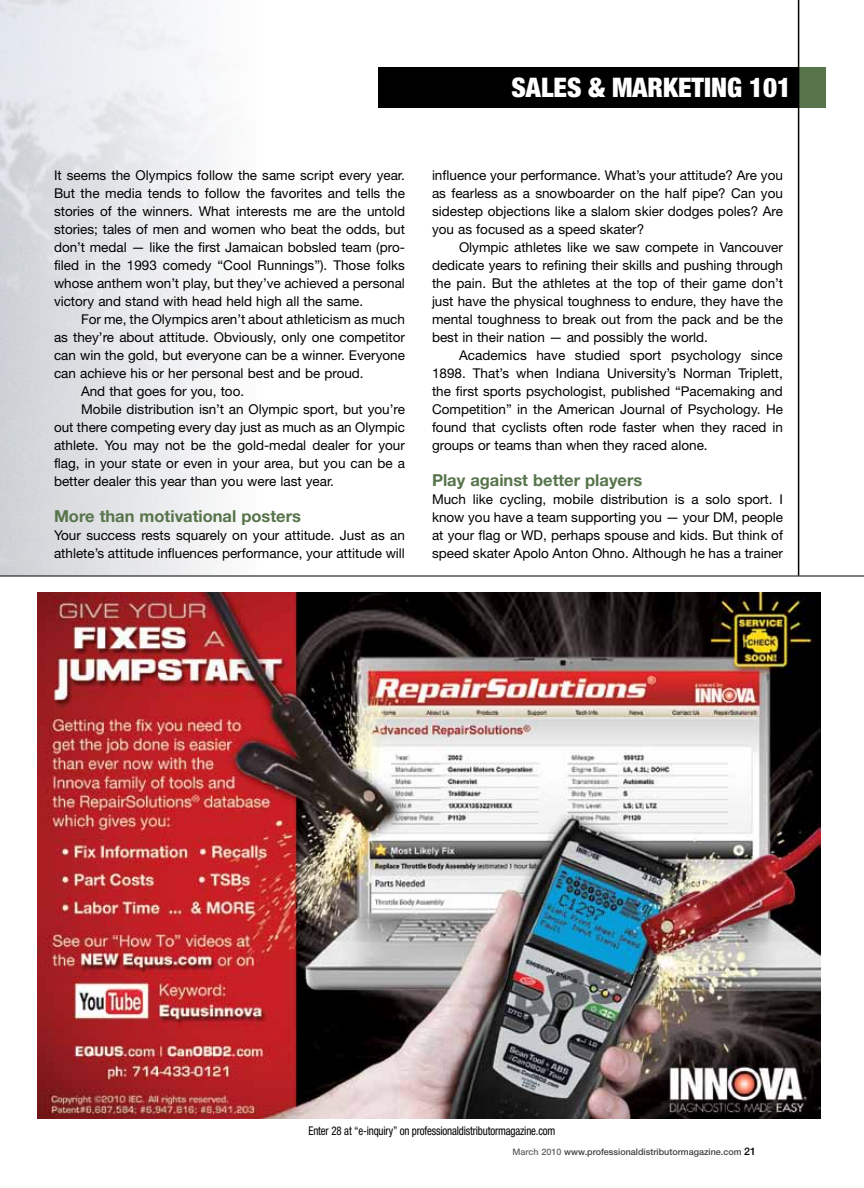
<style>
.page{position:relative;width:864px;height:1188px;background:#fff}
.page>*{position:absolute;margin:0;border:0;box-sizing:border-box;transform-origin:0 0}
.t1{font:900 condensed 27px "Helvetica Neue LT Std";color:#fff}
.t2{font:700 16.5px "Helvetica Neue LT Std";color:#57744b}
.t3{font:13.5px/18px "Helvetica Neue LT Std";color:#000;text-align:justify}
.t4{font:condensed 12px "Helvetica Neue LT Std";letter-spacing:-.015em;color:#000;scale:.91 1}
.t5{font:500 9px "Helvetica Neue LT Std";color:#414042}
.s1{color:#636466}
.s2{font-size:10.5px;color:#000}
</style>
<div class="page">
<div style="left:799px;top:68px;width:27px;height:40px;background:#57744b"></div>
<div style="left:378px;top:68px;width:420px;height:40px;background:#000"></div>
<img style="left:0;top:0;width:335px;height:576px">
<hr style="left:798px;top:0;width:1px;height:576px;background:#000">
<img style="left:37px;top:592px;width:784px;height:527px">
<hr style="left:0;top:576px;width:864px;height:1px;background:#000">
<h1 class="t1" style="left:511px;top:71px;width:281px">SALES &amp; MARKETING 101</h1>
<p class="t3" style="left:54px;top:166px;width:353px">It seems the Olympics follow the same script every year.<br>But the media tends to follow the favorites and tells the stories of the winners. What interests me are the untold stories; tales of men and women who beat the odds, but don’t medal — like the first Jamaican bobsled team (pro&shy;filed in the 1993 comedy “Cool Runnings”). Those folks whose anthem won’t play, but they’ve achieved a personal victory and stand with head held high all the same.</p>
<p class="t3" style="left:81px;top:310px;width:326px">For me, the Olympics aren’t about athleticism as much</p>
<p class="t3" style="left:54px;top:328px;width:353px">as they’re about attitude. Obviously, only one competitor</p>
<p class="t3" style="left:54px;top:346px;width:352px">can win the gold, but everyone can be a winner. Everyone</p>
<p class="t3" style="left:54px;top:364px;width:311px">can achieve his or her personal best and be proud.</p>
<p class="t3" style="left:81px;top:382px;width:165px">And that goes for you, too.</p>
<p class="t3" style="left:81px;top:400px;width:325px">Mobile distribution isn’t an Olympic sport, but you’re</p>
<p class="t3" style="left:54px;top:418px;width:353px">out there competing every day just as much as an Olympic</p>
<p class="t3" style="left:54px;top:436px;width:352px">athlete. You may not be the gold-medal dealer for your</p>
<p class="t3" style="left:54px;top:454px;width:352px">flag, in your state or even in your area, but you can be a</p>
<p class="t3" style="left:54px;top:472px;width:282px">better dealer this year than you were last year.</p>
<p class="t2" style="left:54px;top:506px;width:249px">More than motivational posters</p>
<p class="t3" style="left:54px;top:526px;width:353px">Your success rests squarely on your attitude. Just as an athlete’s attitude influences performance, your attitude will</p>
<p class="t3" style="left:432px;top:166px;width:352px">influence your performance. What’s your attitude? Are you as fearless as a snowboarder on the half pipe? Can you sidestep objections like a slalom skier dodges poles? Are you as focused as a speed skater?</p>
<p class="t3" style="left:432px;top:238px;width:353px;text-indent:27px">Olympic athletes like we saw compete in Vancouver dedicate years to refining their skills and pushing through the pain. But the athletes at the top of their game don’t just have the physical toughness to endure, they have the mental toughness to break out from the pack and be the best in their nation — and possibly the world.</p>
<p class="t3" style="left:432px;top:346px;width:352px;text-indent:27px">Academics have studied sport psychology since 1898. That’s when Indiana University’s Norman Triplett, the first sports psychologist, published “Pacemaking and Competition” in the American Journal of Psychology. He found that cyclists often rode faster when they raced in groups or teams than when they raced alone.</p>
<p class="t2" style="left:432px;top:470px;width:212px">Play against better players</p>
<p class="t3" style="left:432px;top:490px;width:353px">Much like cycling, mobile distribution is a solo sport. I know you have a team supporting you — your DM, people at your flag or WD, perhaps spouse and kids. But think of speed skater Apolo Anton Ohno. Although he has a trainer</p>
<p class="t4" style="left:309px;top:1123px;width:273px">Enter 28 at “e-inquiry” on professionaldistributormagazine.com</p>
<p class="t5" style="left:512px;top:1146px;width:245px"><span class="s1">March 2010</span> www.professionaldistributormagazine.com <span class="s2">21</span></p>
</div>
